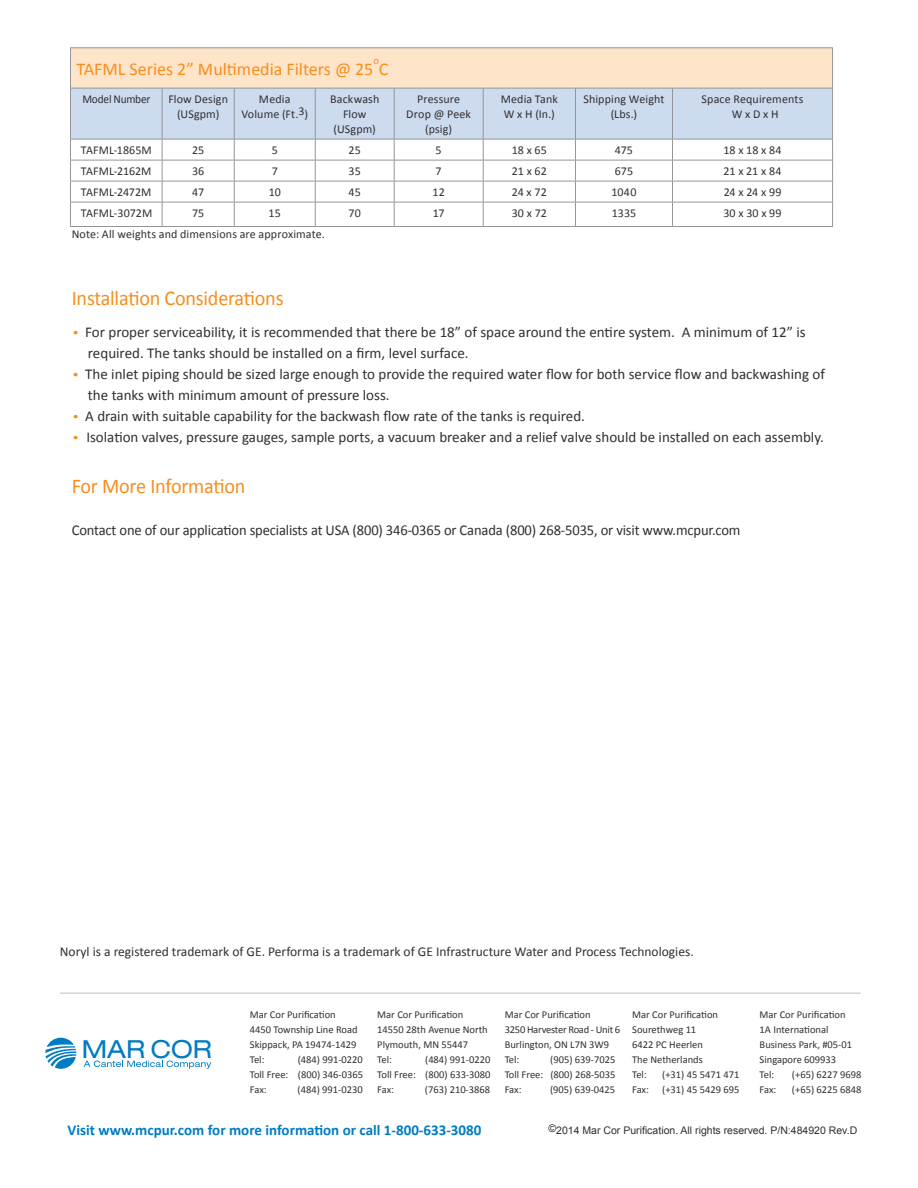
<style>
.page{position:relative;width:918px;height:1188px;background:#fff}
.page>*{position:absolute;margin:0;border:0;box-sizing:border-box;transform-origin:0 0}
.t1{font:expanded 24.9px "Helvetica Neue LT Std";color:#007cc2}
.t2{font:21px "Calibri";letter-spacing:-.01em;color:#f68e1e;scale:.96 1}
.t3{font:18px "Calibri";color:#f68e1e}
.t4{font:15px/21px "Calibri";color:#312f30}
.t5{font:700 15px "Calibri";color:#007cc2}
.t6{font:13.5px "Calibri";color:#312f30}
.Main_Body{font:12px/15px "Calibri";letter-spacing:.01em;color:#312f30;text-align:center}
.Main_Body-2{font:12px "Calibri";letter-spacing:-.02em;color:#312f30;scale:.95 1}
.t7{font:10.5px/15px "Calibri";color:#312f30}
.t8{font:10.5px "Arial";color:#312f30}
.t9{font:10.5px "Calibri";letter-spacing:-.02em;color:#312f30}
.t10{font:10.5px "Calibri";color:#f68e1e}
.s1{font-family:"Century Gothic";font-size:12px;color:#f68e1e}
</style>
<div class="page">
<svg style="left:45px;top:1038px;width:31px;height:31px"></svg>
<svg style="left:84px;top:1061px;width:127px;height:8px"></svg>
<hr style="left:60px;top:992px;width:801px;height:2px;background:#d1d3d4">
<div style="left:70px;top:48px;width:763px;height:40px;background:#fee5c9"></div>
<hr style="left:70px;top:48px;width:92px;height:1px;background:#939598">
<hr style="left:70px;top:48px;width:1px;height:40px;background:#939598">
<hr style="left:162px;top:48px;width:72px;height:1px;background:#939598">
<hr style="left:234px;top:48px;width:81px;height:1px;background:#939598">
<hr style="left:315px;top:48px;width:79px;height:1px;background:#939598">
<hr style="left:394px;top:48px;width:89px;height:1px;background:#939598">
<hr style="left:483px;top:48px;width:92px;height:1px;background:#939598">
<hr style="left:575px;top:48px;width:98px;height:1px;background:#939598">
<hr style="left:673px;top:48px;width:160px;height:1px;background:#939598">
<hr style="left:832px;top:48px;width:1px;height:40px;background:#939598">
<svg style="left:70px;top:88px;width:763px;height:138px"></svg>
<hr style="left:70px;top:226px;width:92px;height:1px;background:#939598">
<hr style="left:162px;top:226px;width:72px;height:1px;background:#939598">
<hr style="left:234px;top:226px;width:81px;height:1px;background:#939598">
<hr style="left:315px;top:226px;width:79px;height:1px;background:#939598">
<hr style="left:394px;top:226px;width:89px;height:1px;background:#939598">
<hr style="left:483px;top:226px;width:92px;height:1px;background:#939598">
<hr style="left:575px;top:226px;width:98px;height:1px;background:#939598">
<hr style="left:673px;top:226px;width:160px;height:1px;background:#939598">
<p class="t10" style="left:373px;top:54px;width:7px">o</p>
<p class="t3" style="left:76px;top:57px;width:314px">TAFML Series 2” Multimedia Filters @ 25 C</p>
<p class="Main_Body-2" style="left:82px;top:92px;width:73px">Model Number</p>
<p class="Main_Body" style="left:168px;top:92px;width:61px">Flow Design (USgpm)</p>
<p class="Main_Body" style="left:241px;top:92px;width:68px">Media<br>Volume (Ft.3)</p>
<p class="Main_Body" style="left:330px;top:92px;width:51px">Backwash<br>Flow (USgpm)</p>
<p class="Main_Body" style="left:406px;top:92px;width:66px">Pressure<br>Drop @ Peek (psig)</p>
<p class="Main_Body" style="left:501px;top:92px;width:59px;text-align:left">Media Tank<br>W x H (In.)</p>
<p class="Main_Body" style="left:583px;top:92px;width:83px">Shipping Weight (Lbs.)</p>
<p class="Main_Body" style="left:702px;top:92px;width:103px">Space Requirements<br>W x D x H</p>
<p class="Main_Body" style="left:81px;top:143px;width:73px">TAFML-1865M</p>
<p class="Main_Body" style="left:192px;top:143px;width:14px">25</p>
<p class="Main_Body" style="left:272px;top:143px;width:8px">5</p>
<p class="Main_Body" style="left:349px;top:143px;width:14px">25</p>
<p class="Main_Body" style="left:436px;top:143px;width:8px">5</p>
<p class="Main_Body" style="left:512px;top:143px;width:37px">18 x 65</p>
<p class="Main_Body" style="left:615px;top:143px;width:20px">475</p>
<p class="Main_Body" style="left:723px;top:143px;width:60px">18 x 18 x 84</p>
<p class="Main_Body" style="left:81px;top:164px;width:72px">TAFML-2162M</p>
<p class="Main_Body" style="left:192px;top:164px;width:14px">36</p>
<p class="Main_Body" style="left:272px;top:164px;width:8px">7</p>
<p class="Main_Body" style="left:349px;top:164px;width:14px">35</p>
<p class="Main_Body" style="left:436px;top:164px;width:8px">7</p>
<p class="Main_Body" style="left:512px;top:164px;width:36px">21 x 62</p>
<p class="Main_Body" style="left:615px;top:164px;width:20px">675</p>
<p class="Main_Body" style="left:724px;top:164px;width:60px">21 x 21 x 84</p>
<p class="Main_Body" style="left:81px;top:185px;width:72px">TAFML-2472M</p>
<p class="Main_Body" style="left:192px;top:185px;width:13px">47</p>
<p class="Main_Body" style="left:269px;top:185px;width:14px">10</p>
<p class="Main_Body" style="left:349px;top:185px;width:14px">45</p>
<p class="Main_Body" style="left:433px;top:185px;width:14px">12</p>
<p class="Main_Body" style="left:512px;top:185px;width:36px">24 x 72</p>
<p class="Main_Body" style="left:611px;top:185px;width:27px">1040</p>
<p class="Main_Body" style="left:724px;top:185px;width:59px">24 x 24 x 99</p>
<p class="Main_Body" style="left:81px;top:206px;width:73px">TAFML-3072M</p>
<p class="Main_Body" style="left:192px;top:206px;width:14px">75</p>
<p class="Main_Body" style="left:269px;top:206px;width:14px">15</p>
<p class="Main_Body" style="left:349px;top:206px;width:14px">70</p>
<p class="Main_Body" style="left:433px;top:206px;width:13px">17</p>
<p class="Main_Body" style="left:512px;top:206px;width:37px">30 x 72</p>
<p class="Main_Body" style="left:612px;top:206px;width:26px">1335</p>
<p class="Main_Body" style="left:723px;top:206px;width:60px">30 x 30 x 99</p>
<p class="Main_Body" style="left:72px;top:226px;width:255px">Note: All weights and dimensions are approximate.</p>
<p class="t2" style="left:72px;top:285px;width:222px">Installation Considerations</p>
<p class="t4" style="left:88px;top:321px;width:719px;text-indent:-16px"><span class="s1">•</span> For proper serviceability, it is recommended that there be 18” of space around the entire system. A minimum of 12” is required. The tanks should be installed on a firm, level surface.</p>
<p class="t4" style="left:88px;top:363px;width:739px;text-indent:-16px"><span class="s1">•</span> The inlet piping should be sized large enough to provide the required water flow for both service flow and backwashing of the tanks with minimum amount of pressure loss.</p>
<p class="t4" style="left:72px;top:405px;width:515px"><span class="s1">•</span> A drain with suitable capability for the backwash flow rate of the tanks is required.</p>
<p class="t4" style="left:72px;top:426px;width:754px"><span class="s1">•</span> Isolation valves, pressure gauges, sample ports, a vacuum breaker and a relief valve should be installed on each assembly.</p>
<p class="t2" style="left:72px;top:472px;width:182px">For More Information</p>
<p class="t4" style="left:72px;top:519px;width:670px">Contact one of our application specialists at USA (800) 346-0365 or Canada (800) 268-5035, or visit www.mcpur.com</p>
<p class="t6" style="left:60px;top:943px;width:635px">Noryl is a registered trademark of GE. Performa is a trademark of GE Infrastructure Water and Process Technologies.</p>
<p class="t1" style="left:82px;top:1034px;width:131px">MAR COR</p>
<p class="t7" style="left:250px;top:1007px;width:87px">Mar Cor Purification</p>
<p class="t7" style="left:250px;top:1022px;width:109px">4450 Township Line Road</p>
<p class="t7" style="left:250px;top:1037px;width:108px">Skippack, PA 19474-1429</p>
<p class="t7" style="left:250px;top:1052px;width:16px">Tel:</p>
<p class="t7" style="left:298px;top:1052px;width:67px">(484) 991-0220</p>
<p class="t7" style="left:250px;top:1067px;width:115px">Toll Free: (800) 346-0365</p>
<p class="t7" style="left:250px;top:1082px;width:18px">Fax:</p>
<p class="t7" style="left:298px;top:1082px;width:67px">(484) 991-0230</p>
<p class="t7" style="left:377px;top:1007px;width:87px">Mar Cor Purification</p>
<p class="t7" style="left:377px;top:1022px;width:112px">14550 28th Avenue North</p>
<p class="t7" style="left:377px;top:1037px;width:92px">Plymouth, MN 55447</p>
<p class="t7" style="left:377px;top:1052px;width:16px">Tel:</p>
<p class="t7" style="left:425px;top:1052px;width:67px">(484) 991-0220</p>
<p class="t7" style="left:377px;top:1067px;width:115px">Toll Free: (800) 633-3080</p>
<p class="t7" style="left:377px;top:1082px;width:18px">Fax:</p>
<p class="t7" style="left:425px;top:1082px;width:67px">(763) 210-3868</p>
<p class="t7" style="left:505px;top:1007px;width:87px">Mar Cor Purification</p>
<p class="t9" style="left:505px;top:1023px;width:117px">3250 Harvester Road - Unit 6</p>
<p class="t7" style="left:505px;top:1037px;width:106px">Burlington, ON L7N 3W9</p>
<p class="t7" style="left:505px;top:1052px;width:16px">Tel:</p>
<p class="t7" style="left:550px;top:1052px;width:67px">(905) 639-7025</p>
<p class="t7" style="left:505px;top:1067px;width:112px">Toll Free: (800) 268-5035</p>
<p class="t7" style="left:505px;top:1082px;width:18px">Fax:</p>
<p class="t7" style="left:550px;top:1082px;width:67px">(905) 639-0425</p>
<p class="t7" style="left:632px;top:1007px;width:87px">Mar Cor Purification</p>
<p class="t7" style="left:632px;top:1022px;width:66px">Sourethweg 11</p>
<p class="t7" style="left:632px;top:1037px;width:72px">6422 PC Heerlen</p>
<p class="t7" style="left:632px;top:1052px;width:72px">The Netherlands</p>
<p class="t7" style="left:632px;top:1067px;width:16px">Tel:</p>
<p class="t7" style="left:662px;top:1067px;width:79px">(+31) 45 5471 471</p>
<p class="t7" style="left:632px;top:1082px;width:18px">Fax:</p>
<p class="t7" style="left:662px;top:1082px;width:79px">(+31) 45 5429 695</p>
<p class="t7" style="left:760px;top:1007px;width:87px">Mar Cor Purification</p>
<p class="t7" style="left:760px;top:1022px;width:94px">1A International<br>Business Park, #05-01</p>
<p class="t7" style="left:760px;top:1052px;width:78px">Singapore 609933</p>
<p class="t7" style="left:760px;top:1067px;width:16px">Tel:</p>
<p class="t7" style="left:792px;top:1067px;width:71px">(+65) 6227 9698</p>
<p class="t7" style="left:760px;top:1082px;width:18px">Fax:</p>
<p class="t7" style="left:792px;top:1082px;width:71px">(+65) 6225 6848</p>
<p class="t5" style="left:68px;top:1120px;width:415px">Visit www.mcpur.com for more information or call 1-800-633-3080</p>
<p class="t8" style="left:549px;top:1123px;width:310px">©2014 Mar Cor Purification. All rights reserved. P/N:484920 Rev.D</p>
</div>
